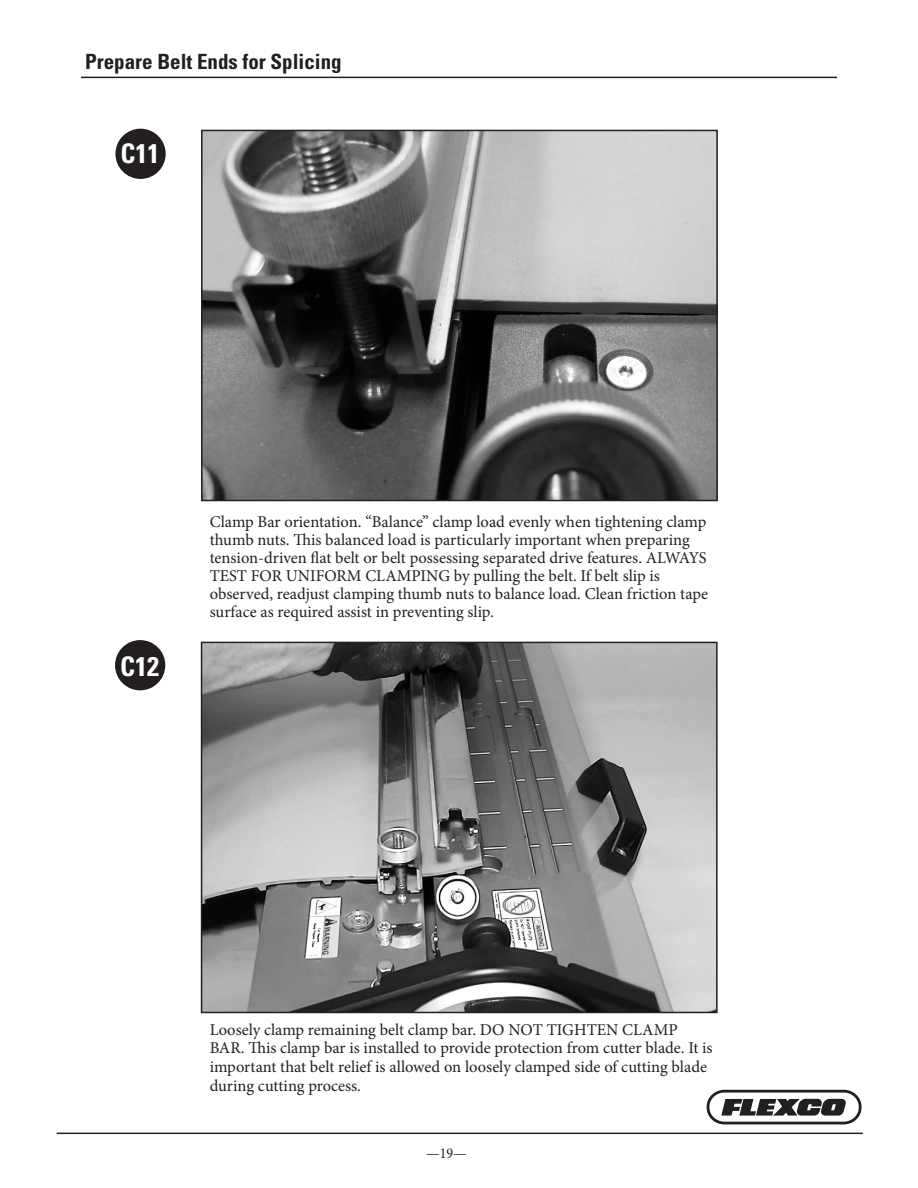
<style>
.page{position:relative;width:918px;height:1188px;background:#fff}
.page>*{position:absolute;margin:0;border:0;box-sizing:border-box;transform-origin:0 0}
.note_standalone{font:700 condensed 27px "Univers LT Std";color:#fff}
.SpreadHdr{font:700 condensed 21px "Univers LT Std";color:#231f20}
.bodycopy{font:16.5px/18px "Minion Pro";color:#231f20}
.t1{font:condensed 15px "Minion Pro";color:#231f20}
</style>
<div class="page">
<svg style="left:707px;top:1090px;width:155px;height:34px"></svg>
<hr style="left:57px;top:1133px;width:806px;height:1px;background:#231f20">
<hr style="left:81px;top:77px;width:756px;height:1px;background:#231f20">
<div style="left:115px;top:640px;width:50px;height:50px;background:#231f20;border-radius:50%"></div>
<div style="left:115px;top:129px;width:51px;height:50px;background:#231f20;border-radius:50%"></div>
<img style="left:204px;top:133px;width:511px;height:365px">
<div style="left:201px;top:130px;width:517px;height:371px;border:2px solid #231f20"></div>
<img style="left:204px;top:645px;width:511px;height:365px">
<div style="left:201px;top:642px;width:517px;height:371px;border:2px solid #231f20"></div>
<p class="SpreadHdr" style="left:85px;top:49px;width:258px">Prepare Belt Ends for Splicing</p>
<p class="note_standalone" style="left:120px;top:137px;width:40px">C11</p>
<p class="note_standalone" style="left:120px;top:649px;width:40px">C12</p>
<p class="bodycopy" style="left:210px;top:513px;width:500px">Clamp Bar orientation. “Balance” clamp load evenly when tightening clamp thumb nuts. This balanced load is particularly important when preparing tension-driven flat belt or belt possessing separated drive features. ALWAYS TEST FOR UNIFORM CLAMPING by pulling the belt. If belt slip is observed, readjust clamping thumb nuts to balance load. Clean friction tape surface as required assist in preventing slip.</p>
<p class="bodycopy" style="left:210px;top:1020px;width:504px;line-height:18.9px">Loosely clamp remaining belt clamp bar. DO NOT TIGHTEN CLAMP BAR. This clamp bar is installed to provide protection from cutter blade. It is important that belt relief is allowed on loosely clamped side of cutting blade during cutting process.</p>
<p class="t1" style="left:426px;top:1145px;width:42px">—19—</p>
</div>
